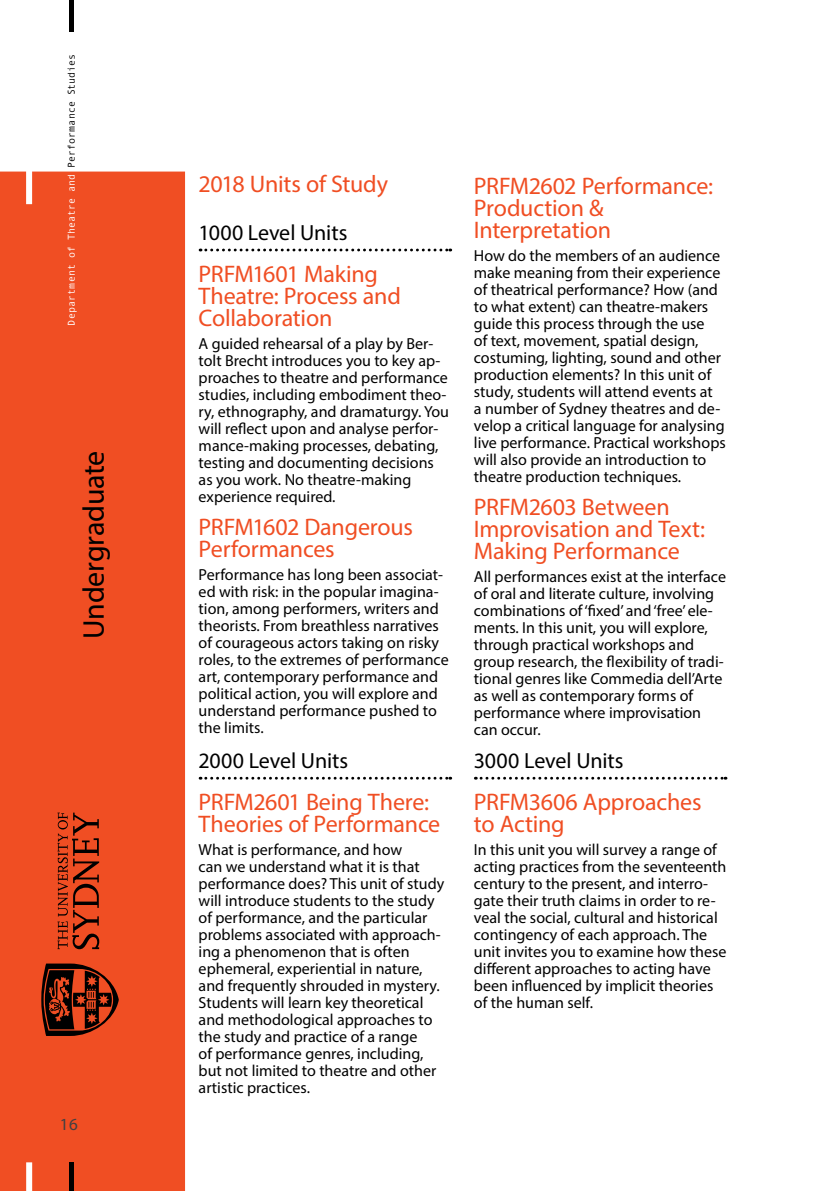
<style>
.page{position:relative;width:840px;height:1191px;background:#fff}
.page>*{position:absolute;margin:0;border:0;box-sizing:border-box;transform-origin:0 0}
.t1{font:30px "Myriad Pro";letter-spacing:-.01em;color:#000}
.t2{font:24px/22px "Myriad Pro";letter-spacing:-.01em;color:#f04e23}
.t3{font:22px "Myriad Pro";letter-spacing:-.005em;color:#000}
.t4{font:17px "Myriad Pro";color:#414042}
.t5{font:16px/17px "Myriad Pro";color:#000}
.t6{font:10px "Andale Mono";color:#fff}
.s1{color:#000}
</style>
<div class="page">
<div style="left:0;top:171px;width:185px;height:1020px;background:#f04e23"></div>
<hr style="left:69px;top:0;width:4px;height:31px;background:#000">
<svg style="left:41px;top:812px;width:78px;height:224px;background:#b63b1a"></svg>
<div style="left:26px;top:1162px;width:6px;height:29px;background:#fff"></div>
<div style="left:26px;top:160px;width:6px;height:44px;background:#fff"></div>
<hr style="left:69px;top:1162px;width:4px;height:29px;background:#000">
<svg style="left:200px;top:249px;width:250px;height:2px"></svg>
<svg style="left:200px;top:777px;width:250px;height:2px"></svg>
<svg style="left:475px;top:777px;width:250px;height:2px"></svg>
<p class="t6" style="left:65px;top:325px;width:273px;rotate:-90deg">Department of Theatre and <span class="s1">Performance Studies</span></p>
<h1 class="t1" style="left:75px;top:639px;width:189px;rotate:-90deg">Undergraduate</h1>
<p class="t4" style="left:60px;top:1114px;width:19px">16</p>
<h2 class="t2" style="left:198px;top:173px;width:191px">2018 Units of Study</h2>
<h3 class="t3" style="left:198px;top:219px;width:150px">1000 Level Units</h3>
<h2 class="t2" style="left:198px;top:262px;width:204px">PRFM1601 Making<br>Theatre: Process and<br>Collaboration</h2>
<p class="t5" style="left:198px;top:334px;width:252px">A guided rehearsal of a play by Ber&shy;tolt Brecht introduces you to key ap&shy;proaches to theatre and performance studies, including embodiment theo&shy;ry, ethnography, and dramaturgy. You will reflect upon and analyse perfor&shy;mance-making processes, debating, testing and documenting decisions as you work. No theatre-making experience required.</p>
<h2 class="t2" style="left:198px;top:515px;width:216px">PRFM1602 Dangerous<br>Performances</h2>
<p class="t5" style="left:198px;top:565px;width:251px">Performance has long been associat&shy;ed with risk: in the popular imagina&shy;tion, among performers, writers and theorists. From breathless narratives of courageous actors taking on risky roles, to the extremes of performance art, contemporary performance and political action, you will explore and understand performance pushed to the limits.</p>
<h3 class="t3" style="left:198px;top:747px;width:151px">2000 Level Units</h3>
<h2 class="t2" style="left:198px;top:790px;width:243px">PRFM2601 Being There:<br>Theories of Performance</h2>
<p class="t5" style="left:198px;top:840px;width:247px">What is performance, and how<br>can we understand what it is that performance does? This unit of study will introduce students to the study of performance, and the particular problems associated with approach&shy;ing a phenomenon that is often ephemeral, experiential in nature, and frequently shrouded in mystery.<br>Students will learn key theoretical and methodological approaches to the study and practice of a range<br>of performance genres, including, but not limited to theatre and other artistic practices.</p>
<h2 class="t2" style="left:473px;top:175px;width:240px">PRFM2602 Performance:<br>Production &amp;<br>Interpretation</h2>
<p class="t5" style="left:473px;top:247px;width:253px">How do the members of an audience make meaning from their experience of theatrical performance? How (and to what extent) can theatre-makers guide this process through the use<br>of text, movement, spatial design, costuming, lighting, sound and other production elements? In this unit of study, students will attend events at<br>a number of Sydney theatres and de&shy;velop a critical language for analysing live performance. Practical workshops will also provide an introduction to theatre production techniques.</p>
<h2 class="t2" style="left:473px;top:496px;width:232px">PRFM2603 Between<br>Improvisation and Text:<br>Making Performance</h2>
<p class="t5" style="left:473px;top:568px;width:253px">All performances exist at the interface of oral and literate culture, involving combinations of ‘fixed’ and ‘free’ ele&shy;ments. In this unit, you will explore, through practical workshops and group research, the flexibility of tradi&shy;tional genres like Commedia dell’Arte as well as contemporary forms of performance where improvisation can occur.</p>
<h3 class="t3" style="left:473px;top:747px;width:151px">3000 Level Units</h3>
<h2 class="t2" style="left:473px;top:790px;width:229px">PRFM3606 Approaches to Acting</h2>
<p class="t5" style="left:473px;top:840px;width:254px">In this unit you will survey a range of acting practices from the seventeenth century to the present, and interro&shy;gate their truth claims in order to re&shy;veal the social, cultural and historical contingency of each approach. The unit invites you to examine how these different approaches to acting have been influenced by implicit theories of the human self.</p>
</div>
